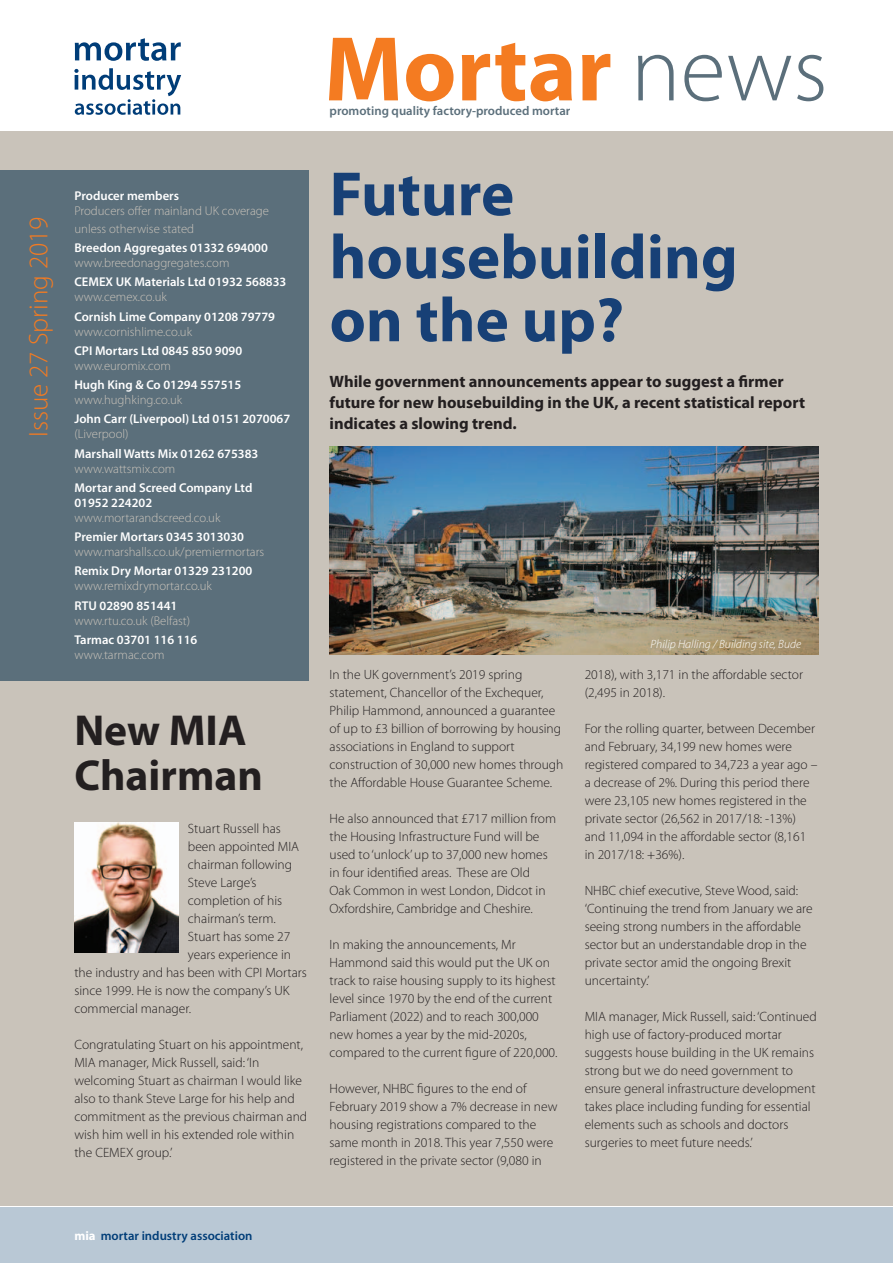
<style>
.page{position:relative;width:893px;height:1263px;background:#fff}
.page>*{position:absolute;margin:0;border:0;box-sizing:border-box;transform-origin:0 0}
.t1{font:700 92.85px "Myriad Pro";color:#f47b21}
.t2{font:700 63px/63px "Myriad Pro";color:#174076}
.t3{font:700 43.5px/45px "Myriad Pro";color:#231f20}
.t4{font:300 27px "Myriad Pro";color:#f47b21}
.t5{font:700 16.5px/21px "Myriad Pro";color:#231f20}
.t6{font:300 13.5px/18px "Myriad Pro";color:#231f20}
.t7{font:600 12.75px/15px "Myriad Pro";color:#fff}
.t8{font:300 12.75px/18px "Myriad Pro";color:#c9c3ba}
.t9{font:600 12.75px "Myriad Pro";color:#5b6f7b}
.t10{font:600 12.75px "Myriad Pro";color:#003d78}
.t11{font:italic 300 12px "Myriad Pro";color:#fff}
.s1{font-weight:300;color:#5b6f7b}
.s2{font-weight:700;color:#fff}
</style>
<div class="page">
<div style="left:0;top:132px;width:893px;height:1074px;background:#c9c3ba"></div>
<svg style="left:75px;top:38px;width:106px;height:23px"></svg>
<svg style="left:74px;top:68px;width:107px;height:47px"></svg>
<div style="left:0;top:1208px;width:893px;height:55px;background:#b9c8d5"></div>
<div style="left:0;top:170px;width:308px;height:510px;background:#5b6f7b"></div>
<img style="left:330px;top:446px;width:489px;height:209px">
<img style="left:74px;top:823px;width:104px;height:130px">
<h3 class="t4" style="left:23px;top:437px;width:222px;rotate:-90deg">Issue 27 Spring 2019</h3>
<p class="t7" style="left:74px;top:188px;width:106px">Producer members</p>
<p class="t8" style="left:74px;top:202px;width:196px">Producers offer mainland UK coverage unless otherwise stated</p>
<p class="t7" style="left:74px;top:240px;width:195px">Breedon Aggregates 01332 694000</p>
<p class="t8" style="left:74px;top:254px;width:157px">www.breedonaggregates.com</p>
<p class="t7" style="left:74px;top:274px;width:213px">CEMEX UK Materials Ltd 01932 568833</p>
<p class="t8" style="left:74px;top:288px;width:94px">www.cemex.co.uk</p>
<p class="t7" style="left:74px;top:308px;width:202px">Cornish Lime Company 01208 79779</p>
<p class="t8" style="left:74px;top:323px;width:119px">www.cornishlime.co.uk</p>
<p class="t7" style="left:74px;top:343px;width:169px">CPI Mortars Ltd 0845 850 9090</p>
<p class="t8" style="left:74px;top:357px;width:98px">www.euromix.com</p>
<p class="t7" style="left:74px;top:377px;width:168px">Hugh King &amp; Co 01294 557515</p>
<p class="t8" style="left:74px;top:391px;width:109px">www.hughking.co.uk</p>
<p class="t7" style="left:74px;top:411px;width:217px">John Carr (Liverpool) Ltd 0151 2070067</p>
<p class="t8" style="left:74px;top:425px;width:56px">(Liverpool)</p>
<p class="t7" style="left:74px;top:445px;width:186px">Marshall Watts Mix 01262 675383</p>
<p class="t8" style="left:74px;top:460px;width:102px">www.wattsmix.com</p>
<p class="t7" style="left:74px;top:480px;width:179px">Mortar and Screed Company Ltd<br>01952 224202</p>
<p class="t8" style="left:74px;top:509px;width:148px">www.mortarandscreed.co.uk</p>
<p class="t7" style="left:74px;top:529px;width:171px">Premier Mortars 0345 3013030</p>
<p class="t8" style="left:74px;top:543px;width:191px">www.marshalls.co.uk/premiermortars</p>
<p class="t7" style="left:74px;top:563px;width:180px">Remix Dry Mortar 01329 231200</p>
<p class="t8" style="left:74px;top:577px;width:139px">www.remixdrymortar.co.uk</p>
<p class="t7" style="left:74px;top:597px;width:104px">RTU 02890 851441</p>
<p class="t8" style="left:74px;top:612px;width:117px">www.rtu.co.uk (Belfast)</p>
<p class="t7" style="left:74px;top:632px;width:124px">Tarmac 03701 116 116</p>
<p class="t8" style="left:74px;top:646px;width:92px">www.tarmac.com</p>
<h3 class="t3" style="left:74px;top:706px;width:190px">New MIA<br>Chairman</h3>
<p class="t6" style="left:188px;top:820px;width:94px">Stuart Russell has</p>
<p class="t6" style="left:188px;top:838px;width:113px">been appointed MIA</p>
<p class="t6" style="left:188px;top:856px;width:106px">chairman following</p>
<p class="t6" style="left:188px;top:874px;width:70px">Steve Large’s</p>
<p class="t6" style="left:188px;top:892px;width:96px">completion of his</p>
<p class="t6" style="left:188px;top:910px;width:89px">chairman’s term.</p>
<p class="t6" style="left:188px;top:928px;width:104px">Stuart has some 27</p>
<p class="t6" style="left:188px;top:946px;width:105px">years experience in</p>
<p class="t6" style="left:74px;top:964px;width:234px">the industry and has been with CPI Mortars</p>
<p class="t6" style="left:74px;top:982px;width:217px">since 1999. He is now the company’s UK</p>
<p class="t6" style="left:74px;top:1000px;width:118px">commercial manager.</p>
<p class="t6" style="left:74px;top:1036px;width:234px">Congratulating Stuart on his appointment, MIA manager, Mick Russell, said: ‘In welcoming Stuart as chairman I would like also to thank Steve Large for his help and commitment as the previous chairman and wish him well in his extended role within the CEMEX group.’</p>
<h1 class="t1" style="left:324px;top:9px;width:505px">Mortar <span class="s1">news</span></h1>
<p class="t9" style="left:330px;top:102px;width:242px">promoting quality factory-produced mortar</p>
<h2 class="t2" style="left:330px;top:160px;width:410px">Future housebuilding on the up?</h2>
<p class="t5" style="left:330px;top:370px;width:477px">While government announcements appear to suggest a firmer future for new housebuilding in the UK, a recent statistical report indicates a slowing trend.</p>
<p class="t6" style="left:330px;top:665px;width:235px">In the UK government’s 2019 spring statement, Chancellor of the Exchequer, Philip Hammond, announced a guarantee of up to £3 billion of borrowing by housing associations in England to support construction of 30,000 new homes through the Affordable House Guarantee Scheme.</p>
<p class="t6" style="left:330px;top:809px;width:228px">He also announced that £717 million from the Housing Infrastructure Fund will be used to ‘unlock’ up to 37,000 new homes in four identified areas. These are Old<br>Oak Common in west London, Didcot in Oxfordshire, Cambridge and Cheshire.</p>
<p class="t6" style="left:330px;top:935px;width:229px">In making the announcements, Mr Hammond said this would put the UK on track to raise housing supply to its highest level since 1970 by the end of the current Parliament (2022) and to reach 300,000 new homes a year by the mid-2020s, compared to the current figure of 220,000.</p>
<p class="t6" style="left:330px;top:1079px;width:229px">However, NHBC figures to the end of February 2019 show a 7% decrease in new housing registrations compared to the same month in 2018. This year 7,550 were registered in the private sector (9,080 in</p>
<p class="t11" style="left:651px;top:637px;width:152px">Philip Halling / Building site, Bude</p>
<p class="t6" style="left:585px;top:665px;width:220px">2018), with 3,171 in the affordable sector (2,495 in 2018).</p>
<p class="t6" style="left:585px;top:719px;width:234px">For the rolling quarter, between December and February, 34,199 new homes were registered compared to 34,723 a year ago – a decrease of 2%. During this period there were 23,105 new homes registered in the private sector (26,562 in 2017/18: -13%) and 11,094 in the affordable sector (8,161 in 2017/18: +36%).</p>
<p class="t6" style="left:585px;top:881px;width:229px">NHBC chief executive, Steve Wood, said: ‘Continuing the trend from January we are seeing strong numbers in the affordable sector but an understandable drop in the private sector amid the ongoing Brexit uncertainty.’</p>
<p class="t6" style="left:585px;top:1007px;width:234px">MIA manager, Mick Russell, said: ‘Continued high use of factory-produced mortar suggests house building in the UK remains strong but we do need government to ensure general infrastructure development takes place including funding for essential elements such as schools and doctors surgeries to meet future needs.’</p>
<p class="t10" style="left:74px;top:1228px;width:180px"><span class="s2">mia</span> mortar industry association</p>
</div>
